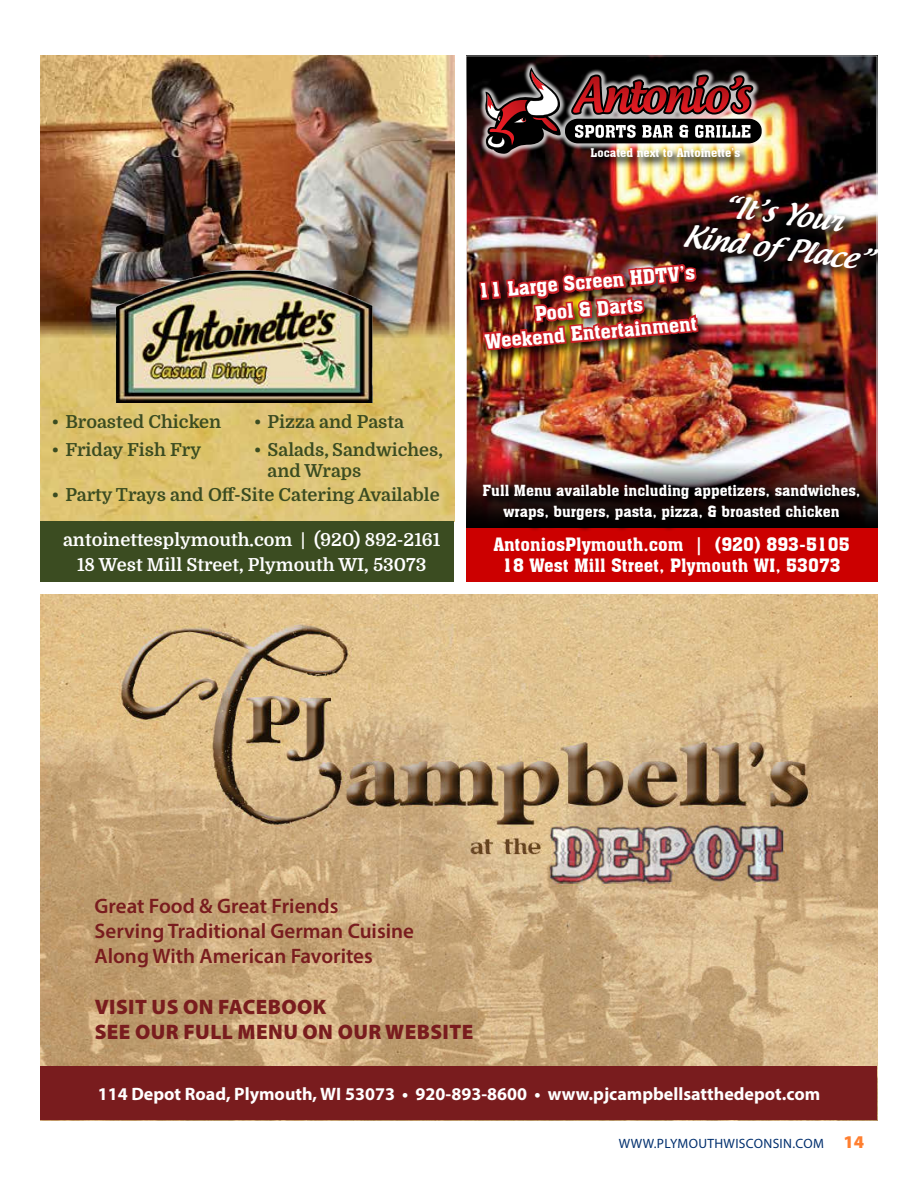
<style>
.page{position:relative;width:918px;height:1188px;background:#fff}
.page>*{position:absolute;margin:0;border:0;box-sizing:border-box;transform-origin:0 0}
.t1{font:italic 500 29.25px/35px "Androgyne";color:#fff;text-align:center}
.t2{font:600 21px/25.2px "Myriad Pro";color:#791c1e}
.t3{font:900 21px/25.2px "Myriad Pro";letter-spacing:.02em;color:#791c1e}
.t4{font:19.35px/27.3px "Aachen BT";color:#fff;text-align:center}
.t5{font:700 18px/21px "Domine";color:#3b4c21}
.t6{font:700 18px "Myriad Pro";color:#fff}
.t7{font:700 18px/25.5px "Domine";color:#fff;text-align:center}
.t8{font:18px/21.6px "Aachen BT";color:#fff;text-align:center}
.t9{font:15px/21.5px "Aachen BT";color:#fff;text-align:center}
.t10{font:13.5px "Myriad Pro";letter-spacing:.025em;color:#002f6e}
.t11{font:11.7px "Aachen BT";color:#fff}
.s1{font-weight:900;font-size:18px;color:#ff7f30}
</style>
<div class="page">
<img style="left:40px;top:56px;width:414px;height:263px">
<img style="left:40px;top:319px;width:414px;height:203px">
<div style="left:40px;top:522px;width:414px;height:60px;background:#3b4c21"></div>
<img style="left:108px;top:264px;width:279px;height:138px">
<img style="left:468px;top:120px;width:408px;height:342px">
<svg style="left:466px;top:56px;width:412px;height:64px;background:#231412"></svg>
<img style="left:466px;top:462px;width:412px;height:66px">
<div style="left:466px;top:528px;width:412px;height:54px;background:#c00"></div>
<div style="left:477px;top:262px;width:233px;height:100px;background:#000;opacity:.75"></div>
<img style="left:477px;top:190px;width:223px;height:237px">
<div style="left:481px;top:482px;width:390px;height:50px;background:#000;opacity:.75"></div>
<div style="left:682px;top:194px;width:196px;height:86px;background:#1b1412;opacity:.75"></div>
<div style="left:479px;top:62px;width:289px;height:98px;background:#fff;opacity:.75"></div>
<svg style="left:485px;top:67px;width:277px;height:87px;background:#5e4040"></svg>
<div style="left:589px;top:146px;width:163px;height:23px;background:#000;opacity:.75"></div>
<img style="left:40px;top:594px;width:838px;height:472px">
<div style="left:40px;top:1066px;width:838px;height:54px;background:#791c1e"></div>
<p class="t11" style="left:591px;top:145px;width:151px">Located next to Antoinette’s</p>
<p class="t5" style="left:52px;top:412px;width:171px">• Broasted Chicken</p>
<p class="t5" style="left:52px;top:439px;width:151px">• Friday Fish Fry</p>
<p class="t5" style="left:254px;top:412px;width:151px">• Pizza and Pasta</p>
<p class="t5" style="left:268px;top:439px;width:177px;text-indent:-14px">• Salads, Sandwiches, and Wraps</p>
<p class="t5" style="left:52px;top:485px;width:389px">• Party Trays and Off-Site Catering Available</p>
<p class="t7" style="left:63px;top:527px;width:379px">antoinettesplymouth.com | (920) 892-2161<br>18 West Mill Street, Plymouth WI, 53073</p>
<h1 class="t1" style="left:691px;top:183px;width:191px;rotate:8deg">“It’s Your<br>Kind of Place”</h1>
<p class="t4" style="left:477px;top:278px;width:219px;rotate:-5deg">11 Large Screen HDTV’s<br>Pool &amp; Darts</p>
<p class="t4" style="left:484px;top:328px;width:214px;rotate:-5deg">Weekend Entertainment</p>
<p class="t9" style="left:483px;top:479px;width:379px">Full Menu available including appetizers, sandwiches, wraps, burgers, pasta, pizza, &amp; broasted chicken</p>
<p class="t8" style="left:493px;top:533px;width:358px">AntoniosPlymouth.com | (920) 893-5105<br>18 West Mill Street, Plymouth WI, 53073</p>
<p class="t2" style="left:94px;top:893px;width:321px">Great Food &amp; Great Friends<br>Serving Traditional German Cuisine<br>Along With American Favorites</p>
<p class="t3" style="left:95px;top:994px;width:380px">VISIT US ON FACEBOOK<br>SEE OUR FULL MENU ON OUR WEBSITE</p>
<p class="t6" style="left:98px;top:1082px;width:724px">114 Depot Road, Plymouth, WI 53073 • 920-893-8600 • www.pjcampbellsatthedepot.com</p>
<p class="t10" style="left:619px;top:1135px;width:247px">WWW.PLYMOUTHWISCONSIN.COM <span class="s1">14</span></p>
</div>
